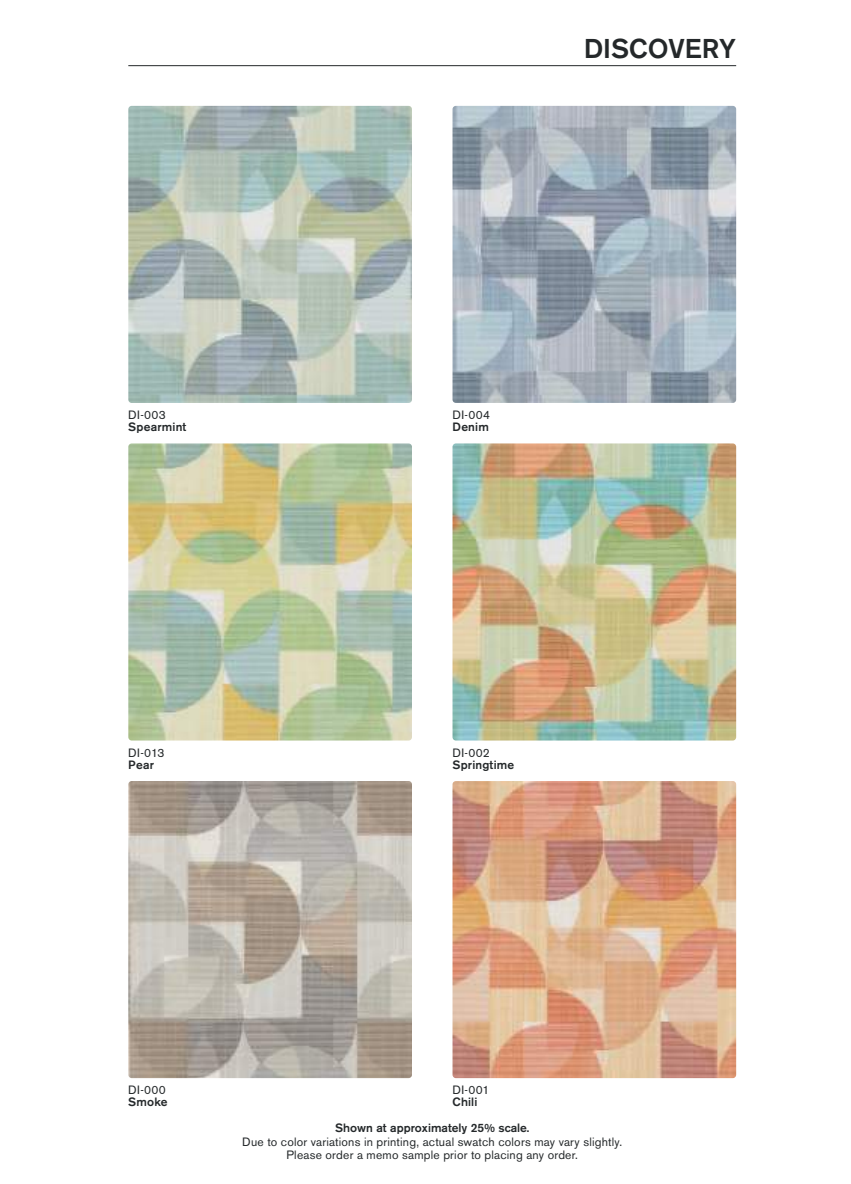
<style>
.page{position:relative;width:851px;height:1184px;background:#fff}
.page>*{position:absolute;margin:0;border:0;box-sizing:border-box;transform-origin:0 0}
.t1{font:500 27px "Akzidenz Grotesk BE";color:#24282a}
.t2{font:12px/13.5px "Akzidenz Grotesk BE";letter-spacing:.015em;color:#24282a;text-align:center}
.t3{font:500 12px "Akzidenz Grotesk BE";letter-spacing:.01em;color:#24282a}
</style>
<div class="page">
<img style="left:128px;top:106px;width:284px;height:297px">
<img style="left:128px;top:443px;width:284px;height:297px">
<img style="left:128px;top:781px;width:284px;height:297px">
<img style="left:452px;top:106px;width:284px;height:297px">
<img style="left:452px;top:443px;width:284px;height:297px">
<img style="left:452px;top:781px;width:284px;height:297px">
<hr style="left:128px;top:65px;width:608px;height:1px;background:#24282a">
<h1 class="t1" style="left:584px;top:32px;width:153px">DISCOVERY</h1>
<p class="t2" style="left:128px;top:408px;width:39px">DI-003</p>
<p class="t3" style="left:128px;top:419px;width:60px">Spearmint</p>
<p class="t2" style="left:452px;top:408px;width:39px">DI-004</p>
<p class="t3" style="left:452px;top:419px;width:38px">Denim</p>
<p class="t2" style="left:128px;top:745px;width:38px">DI-013</p>
<p class="t3" style="left:128px;top:757px;width:27px">Pear</p>
<p class="t2" style="left:452px;top:745px;width:39px">DI-002</p>
<p class="t3" style="left:452px;top:757px;width:63px">Springtime</p>
<p class="t2" style="left:128px;top:1083px;width:39px">DI-000</p>
<p class="t3" style="left:128px;top:1094px;width:41px">Smoke</p>
<p class="t2" style="left:452px;top:1083px;width:39px">DI-001</p>
<p class="t3" style="left:452px;top:1094px;width:26px">Chili</p>
<p class="t3" style="left:335px;top:1120px;width:196px">Shown at approximately 25% scale.</p>
<p class="t2" style="left:242px;top:1134px;width:381px">Due to color variations in printing, actual swatch colors may vary slightly.<br>Please order a memo sample prior to placing any order.</p>
</div>
